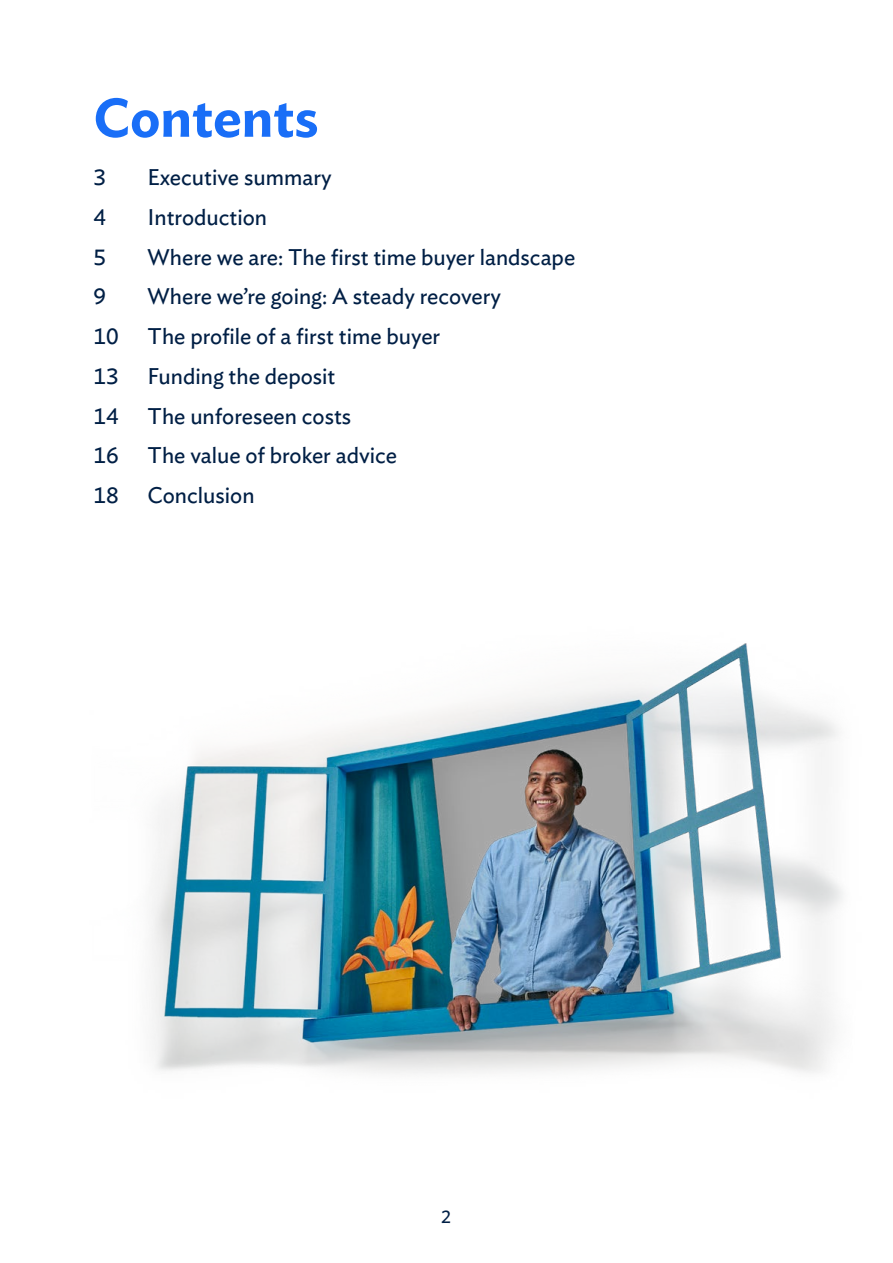
<style>
.page{position:relative;width:893px;height:1263px;background:#fff}
.page>*{position:absolute;margin:0;border:0;box-sizing:border-box;transform-origin:0 0}
.t1{font:600 54px "Ideal Sans";color:#196ef7}
.t2{font:22.5px "Ideal Sans";color:#001f45}
.t3{font:18px "Ideal Sans";color:#001f45}
</style>
<div class="page">
<img style="left:151px;top:643px;width:692px;height:430px">
<h1 class="t1" style="left:94px;top:76px;width:226px">Contents</h1>
<p class="t2" style="left:94px;top:160px;width:14px">3</p>
<p class="t2" style="left:148px;top:160px;width:185px">Executive summary</p>
<p class="t2" style="left:94px;top:200px;width:14px">4</p>
<p class="t2" style="left:148px;top:200px;width:121px">Introduction</p>
<p class="t2" style="left:94px;top:240px;width:14px">5</p>
<p class="t2" style="left:148px;top:240px;width:429px">Where we are: The first time buyer landscape</p>
<p class="t2" style="left:94px;top:279px;width:14px">9</p>
<p class="t2" style="left:148px;top:279px;width:355px">Where we’re going: A steady recovery</p>
<p class="t2" style="left:94px;top:319px;width:27px">10</p>
<p class="t2" style="left:148px;top:319px;width:294px">The profile of a first time buyer</p>
<p class="t2" style="left:94px;top:359px;width:27px">13</p>
<p class="t2" style="left:148px;top:359px;width:189px">Funding the deposit</p>
<p class="t2" style="left:94px;top:399px;width:27px">14</p>
<p class="t2" style="left:148px;top:399px;width:205px">The unforeseen costs</p>
<p class="t2" style="left:94px;top:438px;width:27px">16</p>
<p class="t2" style="left:148px;top:438px;width:251px">The value of broker advice</p>
<p class="t2" style="left:94px;top:478px;width:27px">18</p>
<p class="t2" style="left:148px;top:478px;width:109px">Conclusion</p>
<p class="t3" style="left:441px;top:1203px;width:12px">2</p>
</div>
